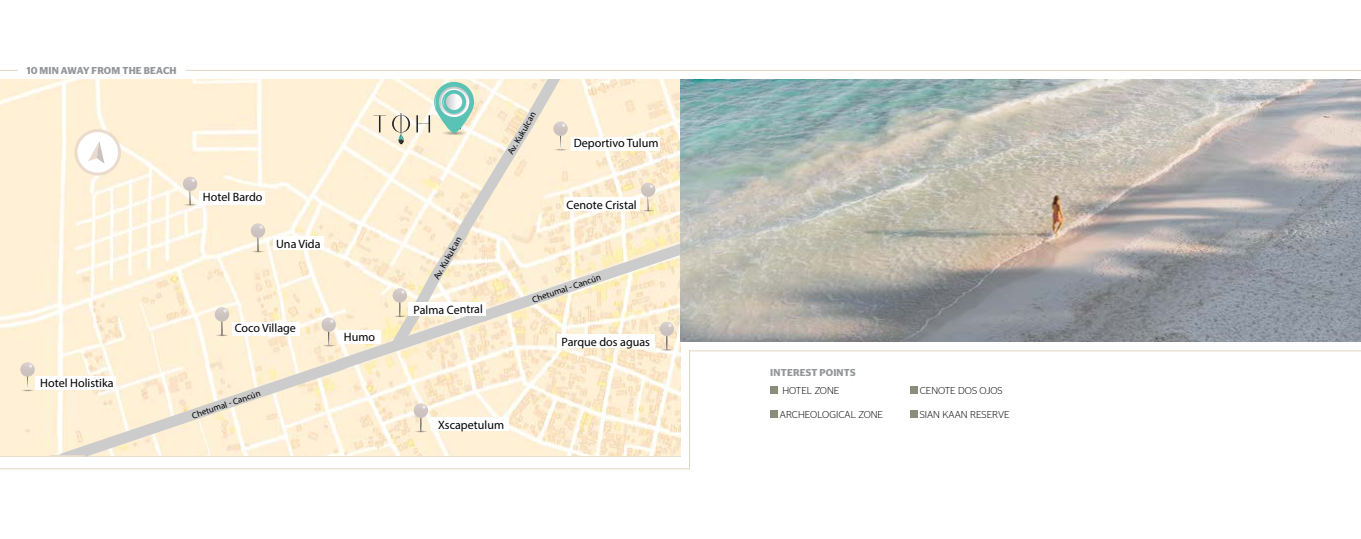
<style>
.page{position:relative;width:1361px;height:539px;background:#fff}
.page>*{position:absolute;margin:0;border:0;box-sizing:border-box;transform-origin:0 0}
.t1{font:12.1px "Myriad Pro";color:#000}
.t2{font:300 10px "Stag Sans";color:#000}
.t3{font:600 10px "Stag Sans";letter-spacing:.02em;color:#939598}
.t4{font:9px "Myriad Pro";color:#000}
</style>
<div class="page">
<img style="left:0;top:79px;width:680px;height:376px">
<hr style="left:0;top:455px;width:680px;height:1px;background:#eadccc">
<svg style="left:382px;top:79px;width:224px;height:142px;background:#faedd7"></svg>
<svg style="left:553px;top:122px;width:15px;height:29px"></svg>
<svg style="left:640px;top:183px;width:15px;height:29px"></svg>
<svg style="left:321px;top:318px;width:5px;height:28px"></svg>
<svg style="left:214px;top:307px;width:15px;height:29px"></svg>
<svg style="left:250px;top:224px;width:15px;height:28px"></svg>
<svg style="left:50px;top:350px;width:305px;height:106px;background:#f8edd6"></svg>
<svg style="left:326px;top:221px;width:354px;height:157px;background:#f6ead2"></svg>
<hr style="left:50px;top:455px;width:34px;height:1px;background:#eadccc">
<svg style="left:413px;top:404px;width:15px;height:28px"></svg>
<svg style="left:20px;top:362px;width:15px;height:29px"></svg>
<svg style="left:182px;top:177px;width:15px;height:29px"></svg>
<div style="left:199px;top:191px;width:66px;height:13px;background:#fff"></div>
<div style="left:273px;top:236px;width:51px;height:14px;background:#fff"></div>
<div style="left:36px;top:376px;width:80px;height:14px;background:#fff"></div>
<div style="left:232px;top:322px;width:67px;height:13px;background:#fff"></div>
<div style="left:339px;top:330px;width:42px;height:13px;background:#fff"></div>
<div style="left:408px;top:302px;width:77px;height:14px;background:#fff"></div>
<div style="left:564px;top:198px;width:75px;height:13px;background:#fff"></div>
<div style="left:571px;top:137px;width:88px;height:13px;background:#fff"></div>
<div style="left:431px;top:418px;width:77px;height:13px;background:#fff"></div>
<div style="left:558px;top:334px;width:97px;height:14px;background:#fff"></div>
<svg style="left:373px;top:113px;width:37px;height:31px"></svg>
<svg style="left:416px;top:82px;width:58px;height:53px;background:#c2ddce"></svg>
<svg style="left:74px;top:129px;width:49px;height:46px"></svg>
<img style="left:680px;top:79px;width:681px;height:263px">
<hr style="left:689px;top:350px;width:1px;height:119px;background:#e0d6c2">
<hr style="left:0;top:468px;width:690px;height:1px;background:#e0d6c2">
<hr style="left:689px;top:350px;width:672px;height:1px;background:#e0d6c2">
<hr style="left:186px;top:70px;width:1175px;height:1px;background:#e0d6c2">
<svg style="left:0;top:70px;width:18px;height:1px"></svg>
<div style="left:770px;top:386px;width:7px;height:7px;background:#878f7a"></div>
<div style="left:770px;top:410px;width:7px;height:7px;background:#878f7a"></div>
<div style="left:910px;top:386px;width:7px;height:7px;background:#878f7a"></div>
<div style="left:910px;top:410px;width:7px;height:7px;background:#878f7a"></div>
<p class="t3" style="left:27px;top:65px;width:151px">10 MIN AWAY FROM THE BEACH</p>
<p class="t1" style="left:40px;top:376px;width:75px">Hotel Holistika</p>
<p class="t1" style="left:203px;top:190px;width:61px">Hotel Bardo</p>
<p class="t1" style="left:276px;top:236px;width:46px">Una Vida</p>
<p class="t1" style="left:235px;top:321px;width:63px">Coco Village</p>
<p class="t4" style="left:190px;top:410px;width:73px;rotate:-19deg">Chetumal - Cancún</p>
<p class="t1" style="left:344px;top:329px;width:33px">Humo</p>
<p class="t4" style="left:431px;top:276px;width:49px;rotate:-60deg">Av. Kukulcan</p>
<p class="t1" style="left:413px;top:302px;width:71px;rotate:-1deg">Palma Central</p>
<p class="t4" style="left:505px;top:151px;width:49px;rotate:-60deg">Av. Kukulcan</p>
<p class="t1" style="left:574px;top:135px;width:86px">Deportivo Tulum</p>
<p class="t1" style="left:567px;top:197px;width:72px">Cenote Cristal</p>
<p class="t4" style="left:531px;top:294px;width:73px;rotate:-19deg">Chetumal - Cancún</p>
<p class="t1" style="left:561px;top:334px;width:90px">Parque dos aguas</p>
<p class="t1" style="left:438px;top:417px;width:68px;rotate:-1deg">Xscapetulum</p>
<p class="t3" style="left:770px;top:366px;width:87px">INTEREST POINTS</p>
<p class="t2" style="left:782px;top:384px;width:58px">HOTEL ZONE</p>
<p class="t2" style="left:780px;top:408px;width:105px">ARCHEOLOGICAL ZONE</p>
<p class="t2" style="left:919px;top:384px;width:85px">CENOTE DOS OJOS</p>
<p class="t2" style="left:919px;top:408px;width:91px">SIAN KAAN RESERVE</p>
</div>
